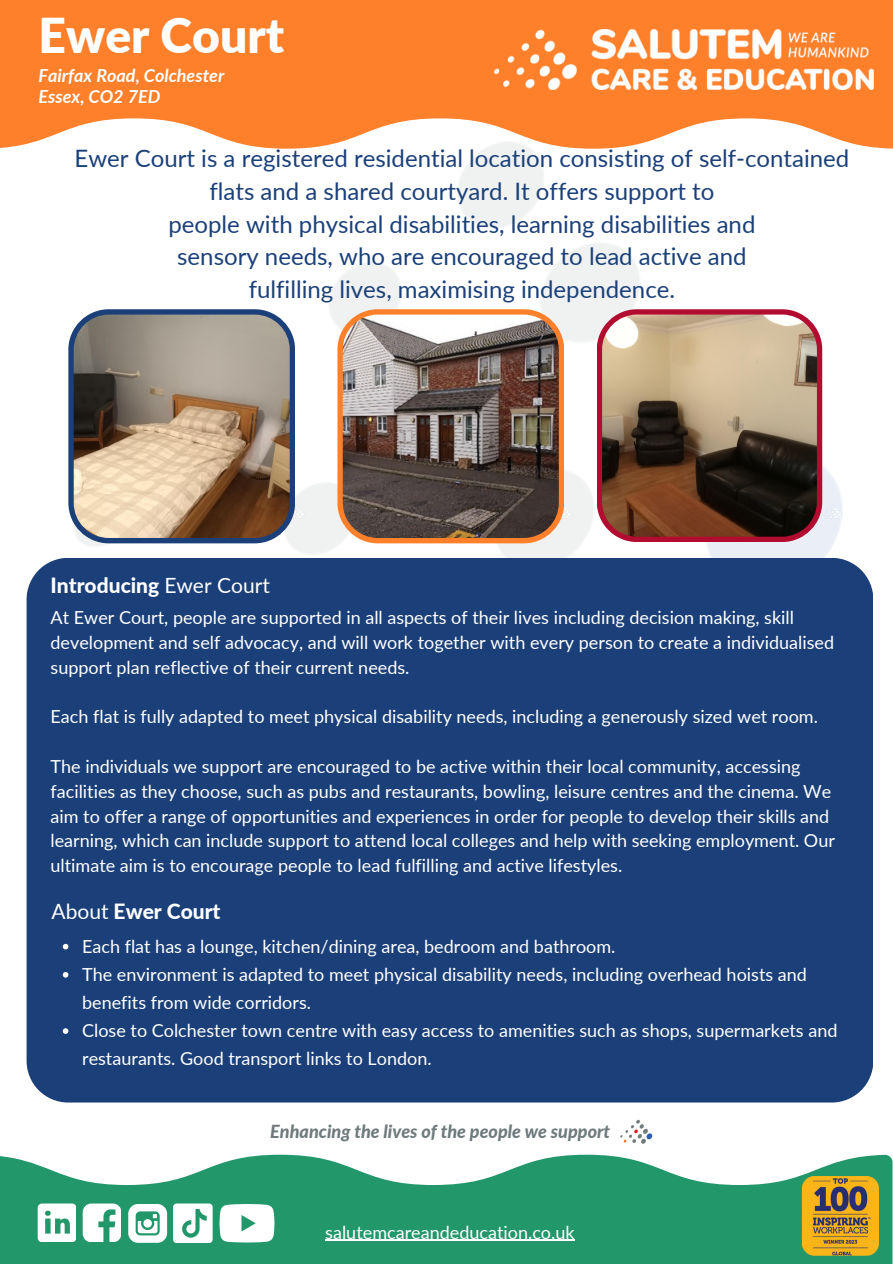
<style>
.page{position:relative;width:893px;height:1264px;background:#fff}
.page>*{position:absolute;margin:0;border:0;box-sizing:border-box;transform-origin:0 0}
.t1{font:900 48px "Lato";color:#fff}
.t2{font:24px/32.7px "Lato";color:#1b4079;text-align:center}
.t3{font:800 21px "Lato";color:#fff}
.t4{font:18px/24.8px "Lato";color:#fff}
.t5{font:italic 800 18px "Lato";color:#6e7a7b}
.t6{font:italic 700 18px "Lato";color:#fff}
.s1{font-weight:400}
</style>
<div class="page">
<svg style="left:0;top:0;width:892px;height:149px;background:#fe9046"></svg>
<div style="left:27px;top:558px;width:846px;height:544px;background:#1b4079"></div>
<img style="left:295px;top:504px;width:9px;height:15px">
<img style="left:564px;top:504px;width:7px;height:15px">
<img style="left:822px;top:504px;width:19px;height:15px">
<svg style="left:68px;top:309px;width:227px;height:234px;background:#9b8c7d"></svg>
<svg style="left:596px;top:309px;width:226px;height:233px;background:#8d6c5a"></svg>
<img style="left:620px;top:1119px;width:33px;height:25px">
<svg style="left:63px;top:943px;width:5px;height:6px"></svg>
<svg style="left:63px;top:972px;width:5px;height:5px"></svg>
<svg style="left:63px;top:1028px;width:5px;height:5px"></svg>
<svg style="left:0;top:1154px;width:892px;height:109px;fill:#21976a"></svg>
<hr style="left:325px;top:1239px;width:249px;height:1px;background:#fff">
<img style="left:494px;top:30px;width:379px;height:59px">
<svg style="left:128px;top:1203px;width:39px;height:39px"></svg>
<svg style="left:83px;top:1203px;width:38px;height:38px"></svg>
<svg style="left:38px;top:1203px;width:38px;height:38px"></svg>
<svg style="left:173px;top:1203px;width:39px;height:39px"></svg>
<svg style="left:219px;top:1203px;width:55px;height:39px"></svg>
<svg style="left:799px;top:1174px;width:81px;height:83px;background:#b39234"></svg>
<svg style="left:337px;top:309px;width:227px;height:234px;background:#806a5f"></svg>
<p class="t1" style="left:39px;top:6px;width:247px">Ewer Court</p>
<p class="t6" style="left:39px;top:64px;width:187px">Fairfax Road, Colchester</p>
<p class="t6" style="left:39px;top:85px;width:123px">Essex, CO2 7ED</p>
<p class="t2" style="left:74px;top:142px;width:776px">Ewer Court is a registered residential location consisting of self-contained flats and a shared courtyard. It offers support to</p>
<p class="t2" style="left:168px;top:207px;width:588px">people with physical disabilities, learning disabilities and</p>
<p class="t2" style="left:177px;top:240px;width:571px">sensory needs, who are encouraged to lead active and</p>
<p class="t2" style="left:249px;top:272px;width:428px">fulfilling lives, maximising independence.</p>
<p class="t3" style="left:51px;top:572px;width:221px">Introducing <span class="s1">Ewer Court</span></p>
<p class="t4" style="left:51px;top:605px;width:785px">At Ewer Court, people are supported in all aspects of their lives including decision making, skill development and self advocacy, and will work together with every person to create a individualised support plan reflective of their current needs.</p>
<p class="t4" style="left:51px;top:704px;width:768px">Each flat is fully adapted to meet physical disability needs, including a generously sized wet room.</p>
<p class="t4" style="left:51px;top:753px;width:785px">The individuals we support are encouraged to be active within their local community, accessing facilities as they choose, such as pubs and restaurants, bowling, leisure centres and the cinema. We aim to offer a range of opportunities and experiences in order for people to develop their skills and learning, which can include support to attend local colleges and help with seeking employment. Our ultimate aim is to encourage people to lead fulfilling and active lifestyles.</p>
<p class="t3" style="left:51px;top:898px;width:170px"><span class="s1">About</span> Ewer Court</p>
<p class="t4" style="left:82px;top:933px;width:535px">Each flat has a lounge, kitchen/dining area, bedroom and bathroom.</p>
<p class="t4" style="left:82px;top:959px;width:726px;line-height:28.2px">The environment is adapted to meet physical disability needs, including overhead hoists and benefits from wide corridors.</p>
<p class="t4" style="left:82px;top:1016px;width:756px;line-height:28.2px">Close to Colchester town centre with easy access to amenities such as shops, supermarkets and restaurants. Good transport links to London.</p>
<p class="t5" style="left:270px;top:1120px;width:341px">Enhancing the lives of the people we support</p>
<p class="t4" style="left:325px;top:1219px;width:251px">salutemcareandeducation.co.uk</p>
</div>
